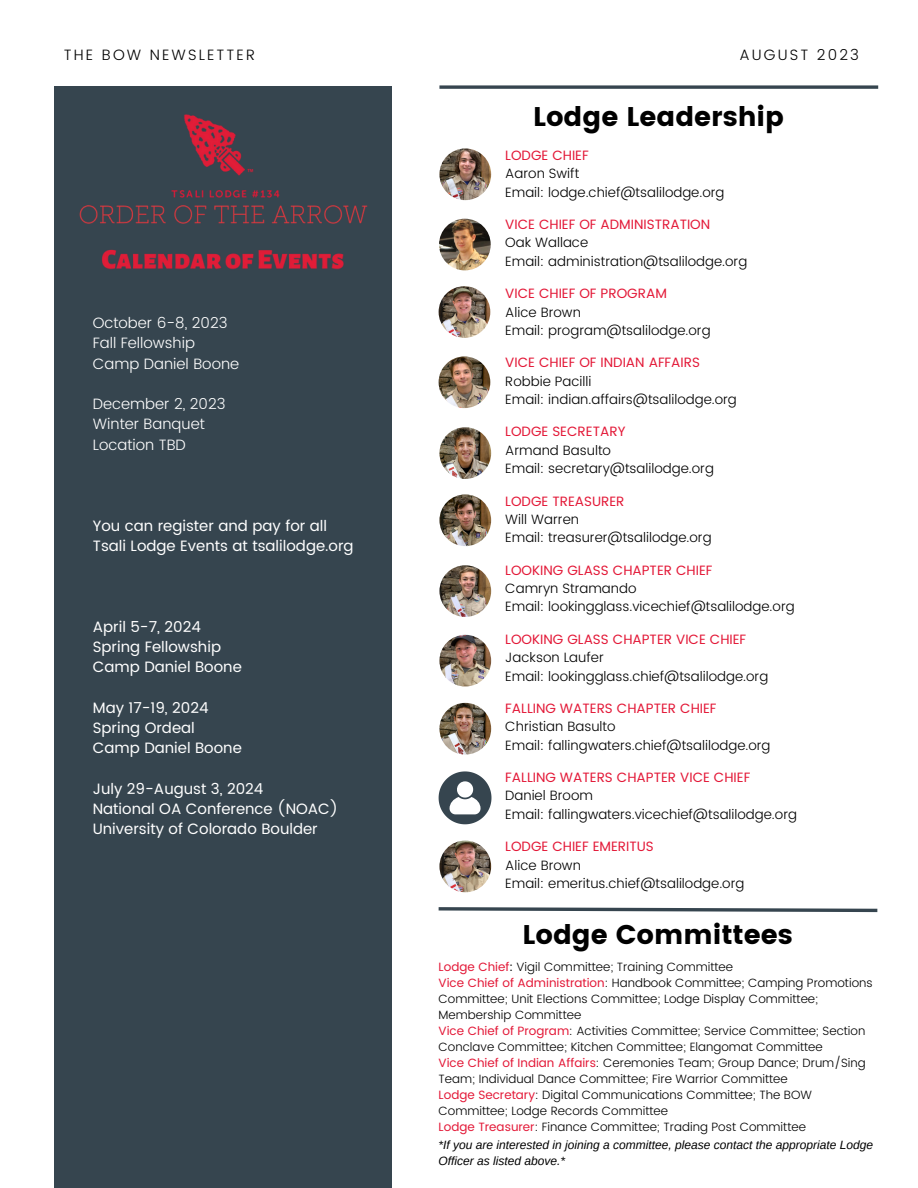
<style>
.page{position:relative;width:918px;height:1188px;background:#fff}
.page>*{position:absolute;margin:0;border:0;box-sizing:border-box;transform-origin:0 0}
.t1{font:27px "Poppins";color:#000}
.t2{font:15px/20.2px "Poppins";color:#fff}
.t3{font:300 15px "Poppins";color:#fff}
.t4{font:300 15px "Poppins";letter-spacing:.14em;color:#000}
.t5{font:300 13.5px "Poppins";color:#000}
.t6{font:13.5px "Poppins";color:#e31837}
.t7{font:300 12px/16px "Poppins";color:#000}
.t8{font:italic 12px/16px "Arimo";color:#000}
.s1{font-weight:400;color:#e31837}
.s2{font-weight:400}
</style>
<div class="page">
<div style="left:54px;top:86px;width:338px;height:1102px;background:#36454f"></div>
<svg style="left:439px;top:85px;width:439px;height:4px;background:#54616a"></svg>
<img style="left:79px;top:114px;width:289px;height:156px">
<img style="left:439px;top:148px;width:52px;height:52px;border-radius:50%">
<img style="left:439px;top:286px;width:51px;height:52px;border-radius:50%">
<img style="left:439px;top:356px;width:51px;height:52px;border-radius:50%">
<img style="left:439px;top:427px;width:52px;height:52px;border-radius:50%">
<img style="left:439px;top:494px;width:52px;height:52px;border-radius:50%">
<img style="left:439px;top:565px;width:52px;height:52px;border-radius:50%">
<img style="left:439px;top:635px;width:52px;height:52px;border-radius:50%">
<img style="left:439px;top:703px;width:52px;height:52px;border-radius:50%">
<img style="left:439px;top:841px;width:52px;height:51px;border-radius:50%">
<svg style="left:439px;top:771px;width:52px;height:53px"></svg>
<img style="left:439px;top:219px;width:52px;height:51px;border-radius:50%">
<svg style="left:438px;top:907px;width:440px;height:6px"></svg>
<p class="t4" style="left:64px;top:46px;width:193px">THE BOW NEWSLETTER</p>
<p class="t4" style="left:740px;top:46px;width:121px">AUGUST 2023</p>
<p class="t3" style="left:93px;top:314px;width:136px">October 6-8, 2023</p>
<p class="t3" style="left:93px;top:335px;width:104px">Fall Fellowship</p>
<p class="t3" style="left:93px;top:355px;width:148px">Camp Daniel Boone</p>
<p class="t3" style="left:93px;top:395px;width:134px">December 2, 2023</p>
<p class="t3" style="left:93px;top:416px;width:114px">Winter Banquet</p>
<p class="t3" style="left:93px;top:436px;width:95px">Location TBD</p>
<p class="t2" style="left:93px;top:515px;width:262px">You can register and pay for all<br>Tsali Lodge Events at tsalilodge.org</p>
<p class="t2" style="left:93px;top:617px;width:110px">April 5-7, 2024</p>
<p class="t2" style="left:93px;top:637px;width:130px">Spring Fellowship</p>
<p class="t2" style="left:93px;top:657px;width:151px">Camp Daniel Boone</p>
<p class="t2" style="left:93px;top:698px;width:117px">May 17-19, 2024</p>
<p class="t2" style="left:93px;top:718px;width:104px">Spring Ordeal</p>
<p class="t2" style="left:93px;top:738px;width:151px">Camp Daniel Boone</p>
<p class="t2" style="left:93px;top:779px;width:172px">July 29-August 3, 2024</p>
<p class="t2" style="left:93px;top:799px;width:247px">National OA Conference (NOAC)</p>
<p class="t2" style="left:93px;top:819px;width:226px">University of Colorado Boulder</p>
<p class="t1" style="left:533px;top:101px;width:253px">Lodge Leadership</p>
<p class="t6" style="left:505px;top:147px;width:85px">LODGE CHIEF</p>
<p class="t5" style="left:505px;top:166px;width:75px">Aaron Swift</p>
<p class="t5" style="left:505px;top:184px;width:221px">Email: lodge.chief@tsalilodge.org</p>
<p class="t6" style="left:505px;top:216px;width:206px">VICE CHIEF OF ADMINISTRATION</p>
<p class="t5" style="left:505px;top:235px;width:84px">Oak Wallace</p>
<p class="t5" style="left:505px;top:253px;width:243px">Email: administration@tsalilodge.org</p>
<p class="t6" style="left:505px;top:286px;width:163px">VICE CHIEF OF PROGRAM</p>
<p class="t5" style="left:505px;top:304px;width:77px">Alice Brown</p>
<p class="t5" style="left:505px;top:322px;width:207px">Email: program@tsalilodge.org</p>
<p class="t6" style="left:505px;top:355px;width:196px">VICE CHIEF OF INDIAN AFFAIRS</p>
<p class="t5" style="left:505px;top:373px;width:88px">Robbie Pacilli</p>
<p class="t5" style="left:505px;top:391px;width:233px">Email: indian.affairs@tsalilodge.org</p>
<p class="t6" style="left:505px;top:424px;width:122px">LODGE SECRETARY</p>
<p class="t5" style="left:505px;top:442px;width:107px">Armand Basulto</p>
<p class="t5" style="left:505px;top:461px;width:210px">Email: secretary@tsalilodge.org</p>
<p class="t6" style="left:505px;top:493px;width:121px">LODGE TREASURER</p>
<p class="t5" style="left:505px;top:511px;width:75px">Will Warren</p>
<p class="t5" style="left:505px;top:530px;width:208px">Email: treasurer@tsalilodge.org</p>
<p class="t6" style="left:505px;top:562px;width:209px">LOOKING GLASS CHAPTER CHIEF</p>
<p class="t5" style="left:505px;top:580px;width:133px">Camryn Stramando</p>
<p class="t5" style="left:505px;top:599px;width:291px">Email: lookingglass.vicechief@tsalilodge.org</p>
<p class="t6" style="left:505px;top:631px;width:242px">LOOKING GLASS CHAPTER VICE CHIEF</p>
<p class="t5" style="left:505px;top:650px;width:100px">Jackson Laufer</p>
<p class="t5" style="left:505px;top:668px;width:264px">Email: lookingglass.chief@tsalilodge.org</p>
<p class="t6" style="left:505px;top:700px;width:213px">FALLING WATERS CHAPTER CHIEF</p>
<p class="t5" style="left:505px;top:719px;width:112px">Christian Basulto</p>
<p class="t5" style="left:505px;top:737px;width:267px">Email: fallingwaters.chief@tsalilodge.org</p>
<p class="t6" style="left:505px;top:769px;width:247px">FALLING WATERS CHAPTER VICE CHIEF</p>
<p class="t5" style="left:505px;top:788px;width:89px">Daniel Broom</p>
<p class="t5" style="left:505px;top:806px;width:293px">Email: fallingwaters.vicechief@tsalilodge.org</p>
<p class="t6" style="left:505px;top:839px;width:150px">LODGE CHIEF EMERITUS</p>
<p class="t5" style="left:505px;top:857px;width:77px">Alice Brown</p>
<p class="t5" style="left:505px;top:875px;width:241px">Email: emeritus.chief@tsalilodge.org</p>
<p class="t1" style="left:523px;top:919px;width:272px">Lodge Committees</p>
<p class="t7" style="left:439px;top:959px;width:296px"><span class="s1">Lodge Chief</span><span class="s2">:</span> Vigil Committee; Training Committee</p>
<p class="t7" style="left:439px;top:975px;width:436px"><span class="s1">Vice Chief of Administration</span>: Handbook Committee; Camping Promotions<br>Committee; Unit Elections Committee; Lodge Display Committee;<br>Membership Committee</p>
<p class="t7" style="left:439px;top:1023px;width:428px"><span class="s1">Vice Chief of Program</span>: Activities Committee; Service Committee; Section<br>Conclave Committee; Kitchen Committee; Elangomat Committee</p>
<p class="t7" style="left:439px;top:1055px;width:429px"><span class="s1">Vice Chief of Indian Affairs</span>: Ceremonies Team; Group Dance; Drum/Sing<br>Team; Individual Dance Committee; Fire Warrior Committee</p>
<p class="t7" style="left:439px;top:1087px;width:375px"><span class="s1">Lodge Secretary</span>: Digital Communications Committee; The BOW<br>Committee; Lodge Records Committee</p>
<p class="t7" style="left:439px;top:1119px;width:369px"><span class="s1">Lodge Treasurer</span>: Finance Committee; Trading Post Committee</p>
<p class="t8" style="left:439px;top:1137px;width:436px">*If you are interested in joining a committee, please contact the appropriate Lodge<br>Officer as listed above.*</p>
</div>
